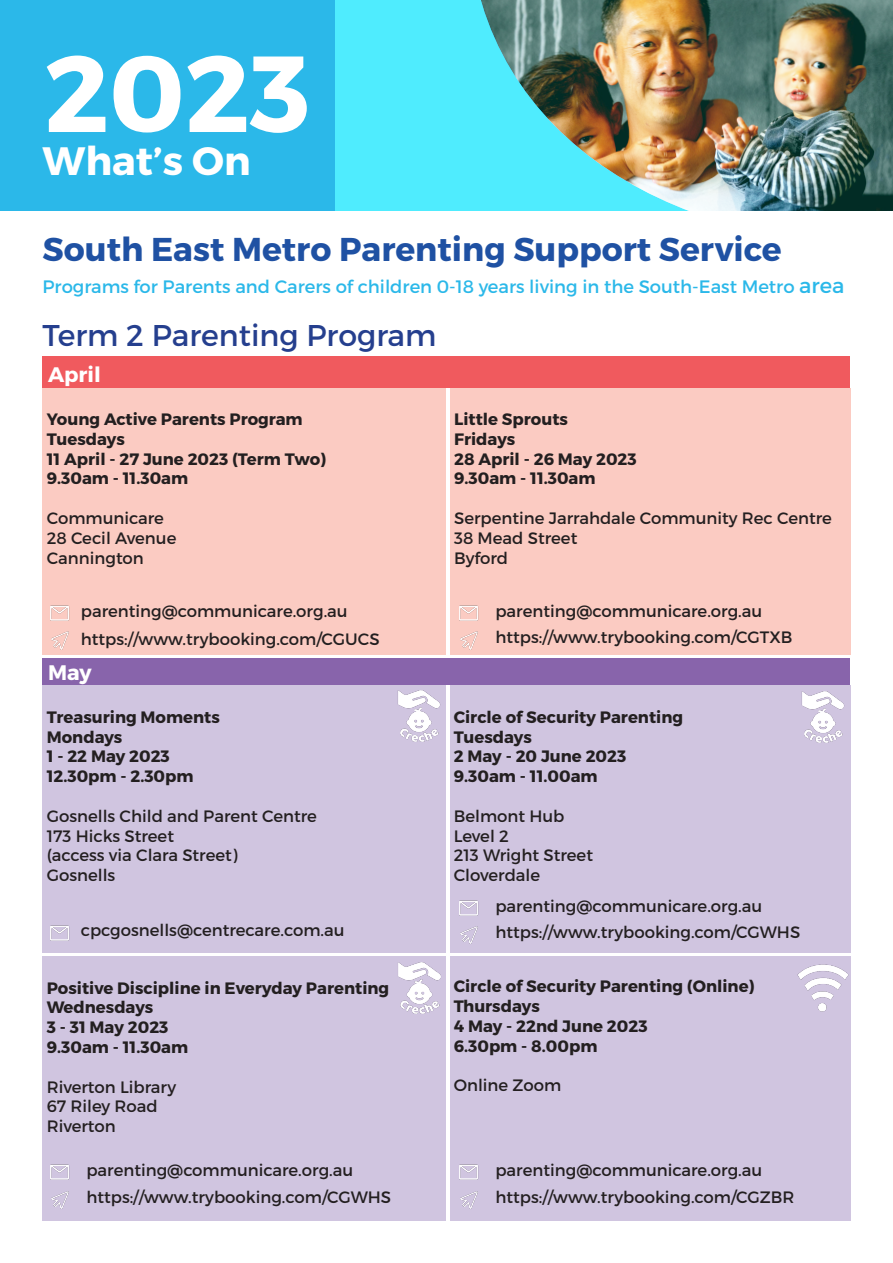
<style>
.page{position:relative;width:893px;height:1263px;background:#fff}
.page>*{position:absolute;margin:0;border:0;box-sizing:border-box;transform-origin:0 0}
.Paragraph_Style_1{font:700 108px "Montserrat";color:#fff}
.t1{font:700 39.6px "Montserrat";color:#fff}
.Paragraph_Style_1-2{font:700 33px "Montserrat";color:#1f51a3}
.t2{font:30px "Montserrat";color:#253f8e}
.t3{font:700 21px "Montserrat";color:#fff}
.Paragraph_Style_1-3{font:18px "Montserrat";color:#2bb8e9}
.t4{font:16.5px "Montserrat";color:#231f20}
.t5{font:700 16.5px "Montserrat";color:#231f20}
.s1{font-size:21px}
</style>
<div class="page">
<div style="left:0;top:0;width:424px;height:270px;background:#2bb8e9"></div>
<img style="left:335px;top:0;width:558px;height:211px">
<div style="left:0;top:211px;width:893px;height:177px;background:#fff"></div>
<div style="left:43px;top:388px;width:403px;height:266px;background:#fbcbc2"></div>
<div style="left:450px;top:388px;width:400px;height:266px;background:#fbcbc2"></div>
<div style="left:43px;top:356px;width:807px;height:32px;background:#f05a5e"></div>
<div style="left:43px;top:686px;width:403px;height:267px;background:#d0c5e0"></div>
<div style="left:449px;top:686px;width:401px;height:267px;background:#d0c5e0"></div>
<div style="left:449px;top:956px;width:401px;height:264px;background:#d0c5e0"></div>
<img style="left:397px;top:690px;width:44px;height:52px">
<img style="left:801px;top:691px;width:44px;height:52px">
<img style="left:50px;top:605px;width:19px;height:16px">
<div style="left:43px;top:658px;width:807px;height:27px;background:#8864ab"></div>
<img style="left:51px;top:631px;width:18px;height:19px">
<img style="left:459px;top:605px;width:19px;height:16px">
<img style="left:460px;top:631px;width:18px;height:19px">
<img style="left:50px;top:925px;width:19px;height:16px">
<img style="left:459px;top:900px;width:19px;height:16px">
<img style="left:460px;top:926px;width:18px;height:18px">
<div style="left:43px;top:956px;width:403px;height:264px;background:#d0c5e0"></div>
<img style="left:398px;top:962px;width:43px;height:52px">
<img style="left:50px;top:1164px;width:19px;height:16px">
<img style="left:51px;top:1191px;width:18px;height:18px">
<img style="left:797px;top:964px;width:52px;height:48px">
<img style="left:459px;top:1164px;width:19px;height:16px">
<img style="left:460px;top:1191px;width:18px;height:18px">
<p class="Paragraph_Style_1" style="left:44px;top:27px;width:267px">2023</p>
<p class="t1" style="left:43px;top:136px;width:210px">What’s On</p>
<p class="Paragraph_Style_1-2" style="left:43px;top:228px;width:741px">South East Metro Parenting Support Service</p>
<p class="Paragraph_Style_1-3" style="left:43px;top:275px;width:803px">Programs for Parents and Carers of children 0-18 years living in the South-East Metro <span class="s1">area</span></p>
<p class="t2" style="left:43px;top:317px;width:395px">Term 2 Parenting Program</p>
<p class="t3" style="left:48px;top:362px;width:54px">April</p>
<p class="t5" style="left:47px;top:409px;width:257px">Young Active Parents Program</p>
<p class="t5" style="left:47px;top:429px;width:80px">Tuesdays</p>
<p class="t5" style="left:47px;top:448px;width:281px">11 April - 27 June 2023 (Term Two)</p>
<p class="t5" style="left:47px;top:468px;width:143px">9.30am - 11.30am</p>
<p class="t4" style="left:47px;top:508px;width:119px">Communicare</p>
<p class="t4" style="left:47px;top:528px;width:131px">28 Cecil Avenue</p>
<p class="t4" style="left:47px;top:547px;width:99px">Cannington</p>
<p class="t4" style="left:81px;top:601px;width:268px">parenting@communicare.org.au</p>
<p class="t4" style="left:81px;top:629px;width:300px">https://www.trybooking.com/CGUCS</p>
<p class="t3" style="left:48px;top:660px;width:45px">May</p>
<p class="t5" style="left:47px;top:707px;width:175px">Treasuring Moments</p>
<p class="t5" style="left:47px;top:726px;width:77px">Mondays</p>
<p class="t5" style="left:47px;top:746px;width:125px">1 - 22 May 2023</p>
<p class="t5" style="left:47px;top:766px;width:148px">12.30pm - 2.30pm</p>
<p class="t4" style="left:47px;top:806px;width:272px">Gosnells Child and Parent Centre</p>
<p class="t4" style="left:47px;top:826px;width:129px">173 Hicks Street</p>
<p class="t4" style="left:47px;top:845px;width:192px">(access via Clara Street)</p>
<p class="t4" style="left:47px;top:865px;width:70px">Gosnells</p>
<p class="t4" style="left:81px;top:920px;width:265px">cpcgosnells@centrecare.com.au</p>
<p class="t5" style="left:47px;top:977px;width:344px">Positive Discipline in Everyday Parenting</p>
<p class="t5" style="left:47px;top:997px;width:108px">Wednesdays</p>
<p class="t5" style="left:47px;top:1017px;width:123px">3 - 31 May 2023</p>
<p class="t5" style="left:47px;top:1037px;width:143px">9.30am - 11.30am</p>
<p class="t4" style="left:47px;top:1077px;width:131px">Riverton Library</p>
<p class="t4" style="left:47px;top:1096px;width:112px">67 Riley Road</p>
<p class="t4" style="left:47px;top:1116px;width:71px">Riverton</p>
<p class="t4" style="left:86px;top:1160px;width:268px">parenting@communicare.org.au</p>
<p class="t4" style="left:86px;top:1187px;width:306px">https://www.trybooking.com/CGWHS</p>
<p class="t5" style="left:454px;top:409px;width:115px">Little Sprouts</p>
<p class="t5" style="left:454px;top:429px;width:63px">Fridays</p>
<p class="t5" style="left:454px;top:448px;width:184px">28 April - 26 May 2023</p>
<p class="t5" style="left:454px;top:468px;width:143px">9.30am - 11.30am</p>
<p class="t4" style="left:454px;top:508px;width:379px">Serpentine Jarrahdale Community Rec Centre</p>
<p class="t4" style="left:454px;top:528px;width:125px">38 Mead Street</p>
<p class="t4" style="left:454px;top:547px;width:55px">Byford</p>
<p class="t4" style="left:495px;top:601px;width:268px">parenting@communicare.org.au</p>
<p class="t4" style="left:495px;top:627px;width:299px">https://www.trybooking.com/CGTXB</p>
<p class="t5" style="left:454px;top:707px;width:231px">Circle of Security Parenting</p>
<p class="t5" style="left:454px;top:726px;width:80px">Tuesdays</p>
<p class="t5" style="left:454px;top:746px;width:174px">2 May - 20 June 2023</p>
<p class="t5" style="left:454px;top:766px;width:145px">9.30am - 11.00am</p>
<p class="t4" style="left:454px;top:806px;width:112px">Belmont Hub</p>
<p class="t4" style="left:454px;top:826px;width:57px">Level 2</p>
<p class="t4" style="left:454px;top:845px;width:141px">213 Wright Street</p>
<p class="t4" style="left:454px;top:865px;width:88px">Cloverdale</p>
<p class="t4" style="left:495px;top:896px;width:268px">parenting@communicare.org.au</p>
<p class="t4" style="left:495px;top:922px;width:306px">https://www.trybooking.com/CGWHS</p>
<p class="t5" style="left:454px;top:976px;width:302px">Circle of Security Parenting (Online)</p>
<p class="t5" style="left:454px;top:996px;width:88px">Thursdays</p>
<p class="t5" style="left:454px;top:1016px;width:195px">4 May - 22nd June 2023</p>
<p class="t5" style="left:454px;top:1035px;width:145px">6.30pm - 8.00pm</p>
<p class="t4" style="left:454px;top:1075px;width:109px">Online Zoom</p>
<p class="t4" style="left:495px;top:1160px;width:268px">parenting@communicare.org.au</p>
<p class="t4" style="left:495px;top:1187px;width:300px">https://www.trybooking.com/CGZBR</p>
</div>
